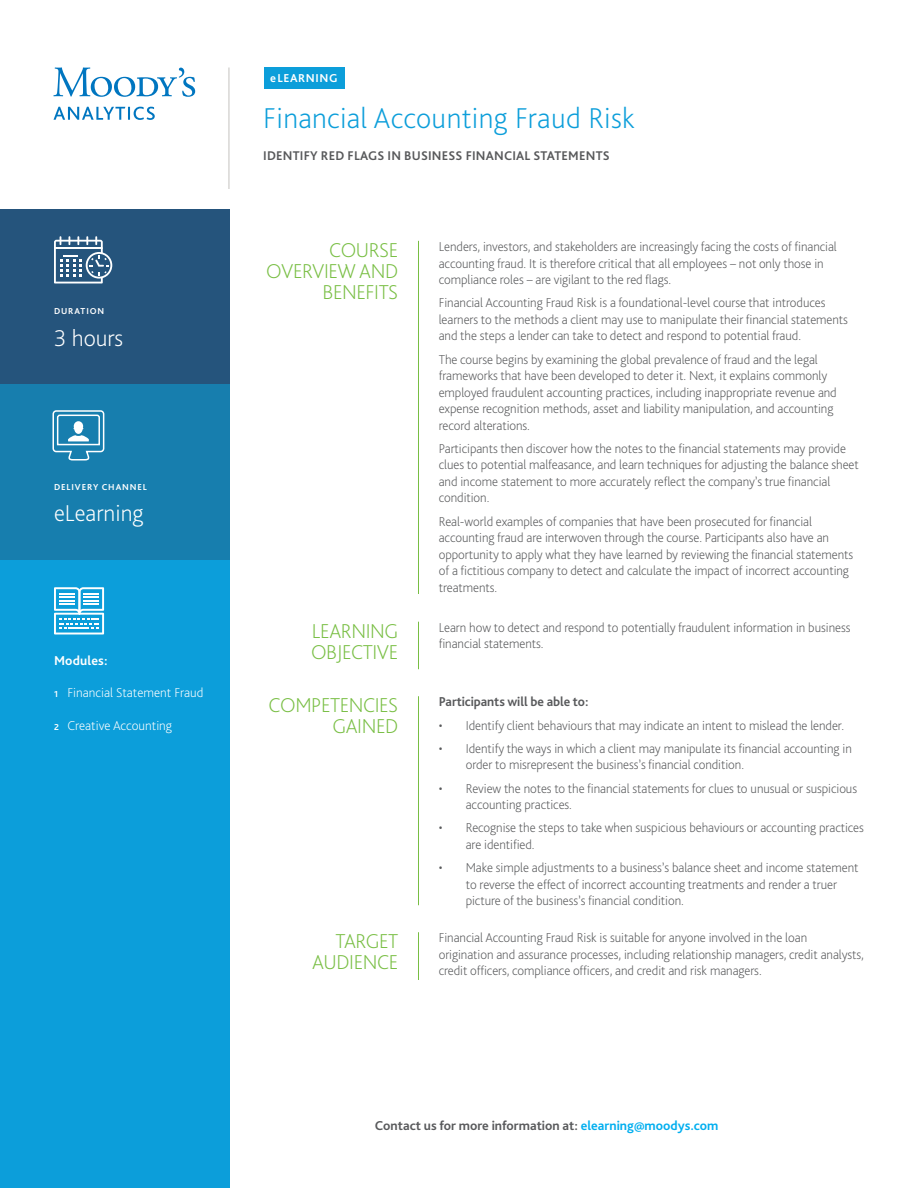
<style>
.page{position:relative;width:918px;height:1188px;background:#fff}
.page>*{position:absolute;margin:0;border:0;box-sizing:border-box;transform-origin:0 0}
.t1{font:200 30px "Bliss Pro";letter-spacing:.01em;color:#0c9eda}
.t2{font:200 24px "Bliss Pro";color:#fff}
.t3{font:200 21px/21px "Bliss Pro";letter-spacing:-.02em;color:#78be43;text-align:right}
.t4{font:200 13.5px/16.5px "Bliss Pro";letter-spacing:-.005em;color:#58595b}
.t5{font:700 13.5px "Bliss Pro";color:#58595b}
.t6{font:200 13.5px "Bliss Pro";color:#fff}
.t7{font:700 13.5px "Bliss Pro";letter-spacing:.01em;color:#fff}
.t8{font:700 13.2px "Bliss Pro";letter-spacing:.015em;color:#58595b}
.t9{font:700 12px "Bliss Pro";letter-spacing:.05em;color:#fff}
.t10{font:700 9px "Bliss Pro";letter-spacing:.1em;color:#fff}
.s1{font-weight:700;font-size:9px}
.s2{color:#00aeef}
</style>
<div class="page">
<div style="left:264px;top:68px;width:81px;height:21px;background:#0c9eda"></div>
<div style="left:0;top:560px;width:230px;height:628px;background:#0c9eda"></div>
<hr style="left:418px;top:241px;width:1px;height:353px;background:#78be43">
<hr style="left:418px;top:622px;width:1px;height:47px;background:#78be43">
<hr style="left:418px;top:696px;width:1px;height:209px;background:#78be43">
<hr style="left:418px;top:932px;width:1px;height:48px;background:#78be43">
<div style="left:0;top:209px;width:230px;height:176px;background:#25547c"></div>
<div style="left:0;top:385px;width:230px;height:175px;background:#177eae"></div>
<svg style="left:54px;top:236px;width:58px;height:47px"></svg>
<svg style="left:54px;top:587px;width:50px;height:47px"></svg>
<svg style="left:52px;top:410px;width:53px;height:51px"></svg>
<svg style="left:53px;top:67px;width:142px;height:53px"></svg>
<hr style="left:228px;top:68px;width:2px;height:121px;background:#cbc9c7">
<p class="t10" style="left:54px;top:305px;width:52px">DURATION</p>
<h2 class="t2" style="left:54px;top:323px;width:71px">3 hours</h2>
<p class="t10" style="left:54px;top:481px;width:95px">DELIVERY CHANNEL</p>
<h2 class="t2" style="left:54px;top:498px;width:91px">eLearning</h2>
<p class="t7" style="left:54px;top:652px;width:55px">Modules:</p>
<p class="t6" style="left:54px;top:684px;width:151px"><span class="s1">1</span> Financial Statement Fraud</p>
<p class="t6" style="left:54px;top:717px;width:120px"><span class="s1">2</span> Creative Accounting</p>
<p class="t9" style="left:270px;top:71px;width:69px">eLEARNING</p>
<h1 class="t1" style="left:263px;top:99px;width:373px">Financial Accounting Fraud Risk</h1>
<p class="t8" style="left:263px;top:147px;width:348px">IDENTIFY RED FLAGS IN BUSINESS FINANCIAL STATEMENTS</p>
<h3 class="t3" style="left:266px;top:239px;width:133px">COURSE<br>OVERVIEW AND<br>BENEFITS</h3>
<p class="t4" style="left:439px;top:238px;width:400px">Lenders, investors, and stakeholders are increasingly facing the costs of financial accounting fraud. It is therefore critical that all employees – not only those in compliance roles – are vigilant to the red flags.</p>
<p class="t4" style="left:439px;top:294px;width:411px">Financial Accounting Fraud Risk is a foundational-level course that introduces learners to the methods a client may use to manipulate their financial statements and the steps a lender can take to detect and respond to potential fraud.</p>
<p class="t4" style="left:439px;top:351px;width:400px">The course begins by examining the global prevalence of fraud and the legal frameworks that have been developed to deter it. Next, it explains commonly employed fraudulent accounting practices, including inappropriate revenue and expense recognition methods, asset and liability manipulation, and accounting record alterations.</p>
<p class="t4" style="left:439px;top:440px;width:422px">Participants then discover how the notes to the financial statements may provide clues to potential malfeasance, and learn techniques for adjusting the balance sheet and income statement to more accurately reflect the company’s true financial condition.</p>
<p class="t4" style="left:439px;top:512px;width:416px">Real-world examples of companies that have been prosecuted for financial accounting fraud are interwoven through the course. Participants also have an opportunity to apply what they have learned by reviewing the financial statements of a fictitious company to detect and calculate the impact of incorrect accounting treatments.</p>
<h3 class="t3" style="left:311px;top:620px;width:89px;text-align:left">LEARNING<br>OBJECTIVE</h3>
<p class="t4" style="left:439px;top:619px;width:413px">Learn how to detect and respond to potentially fraudulent information in business financial statements.</p>
<h3 class="t3" style="left:269px;top:694px;width:131px">COMPETENCIES<br>GAINED</h3>
<p class="t5" style="left:439px;top:694px;width:151px">Participants will be able to:</p>
<p class="t4" style="left:439px;top:717px;width:407px">• Identify client behaviours that may indicate an intent to mislead the lender.</p>
<p class="t4" style="left:466px;top:740px;width:388px;text-indent:-27px">• Identify the ways in which a client may manipulate its financial accounting in order to misrepresent the business’s financial condition.</p>
<p class="t4" style="left:466px;top:780px;width:393px;text-indent:-27px">• Review the notes to the financial statements for clues to unusual or suspicious accounting practices.</p>
<p class="t4" style="left:466px;top:819px;width:400px;text-indent:-27px">• Recognise the steps to take when suspicious behaviours or accounting practices are identified.</p>
<p class="t4" style="left:466px;top:859px;width:394px;text-indent:-27px">• Make simple adjustments to a business’s balance sheet and income statement to reverse the effect of incorrect accounting treatments and render a truer picture of the business’s financial condition.</p>
<h3 class="t3" style="left:312px;top:930px;width:88px">TARGET<br>AUDIENCE</h3>
<p class="t4" style="left:439px;top:929px;width:427px">Financial Accounting Fraud Risk is suitable for anyone involved in the loan origination and assurance processes, including relationship managers, credit analysts, credit officers, compliance officers, and credit and risk managers.</p>
<p class="t5" style="left:375px;top:1117px;width:345px">Contact us for more information at: <span class="s2">elearning@moodys.com</span></p>
</div>
